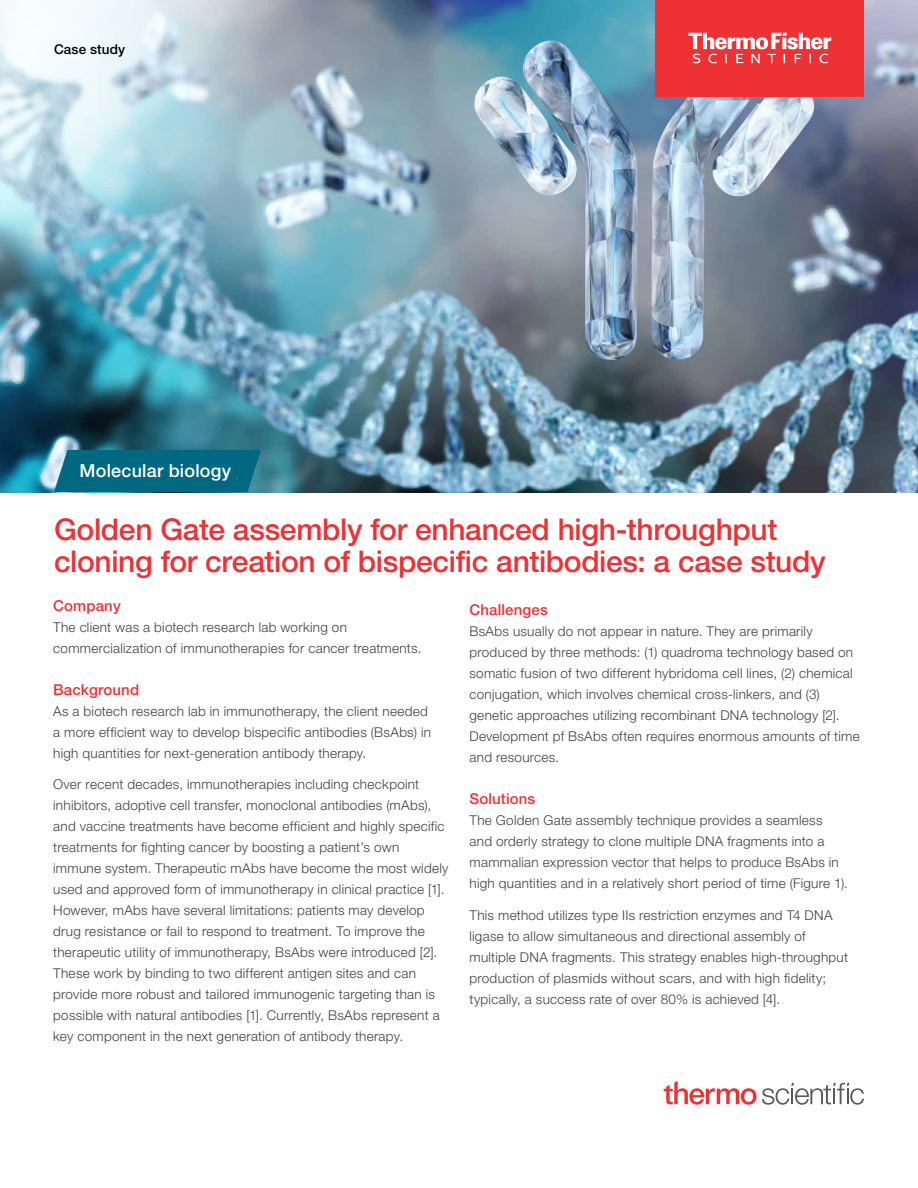
<style>
.page{position:relative;width:918px;height:1188px;background:#fff}
.page>*{position:absolute;margin:0;border:0;box-sizing:border-box;transform-origin:0 0}
.t1{font:500 30px/31.5px "Helvetica Neue LTW1 G";letter-spacing:-.01em;color:#ee3134}
.t2{font:500 18px "Helvetica Neue LTW1 G";letter-spacing:.01em;color:#fff}
.t3{font:500 15px "Helvetica Neue LTW1 G";letter-spacing:.01em;color:#ee3134}
.t4{font:300 13.5px/21px "Helvetica Neue LTW1 G";letter-spacing:.02em;color:#414042}
.t5{font:500 13.5px "Helvetica Neue LTW1 G";letter-spacing:.015em;color:#000}
</style>
<div class="page">
<img style="left:0;top:0;width:918px;height:492px">
<div style="left:54px;top:450px;width:207px;height:42px;background:#006880"></div>
<div style="left:656px;top:0;width:208px;height:96px;background:#ee3134"></div>
<svg style="left:688px;top:33px;width:143px;height:30px"></svg>
<svg style="left:664px;top:1081px;width:200px;height:24px"></svg>
<p class="t5" style="left:54px;top:41px;width:73px">Case study</p>
<h2 class="t2" style="left:80px;top:460px;width:153px">Molecular biology</h2>
<h1 class="t1" style="left:54px;top:514px;width:773px">Golden Gate assembly for enhanced high-throughput cloning for creation of bispecific antibodies: a case study</h1>
<p class="t3" style="left:53px;top:596px;width:69px">Company</p>
<p class="t4" style="left:53px;top:616px;width:370px">The client was a biotech research lab working on commercialization of immunotherapies for cancer treatments.</p>
<p class="t3" style="left:53px;top:680px;width:87px">Background</p>
<p class="t4" style="left:53px;top:700px;width:379px">As a biotech research lab in immunotherapy, the client needed a more efficient way to develop bispecific antibodies (BsAbs) in high quantities for next-generation antibody therapy.</p>
<p class="t4" style="left:53px;top:774px;width:397px">Over recent decades, immunotherapies including checkpoint inhibitors, adoptive cell transfer, monoclonal antibodies (mAbs), and vaccine treatments have become efficient and highly specific treatments for fighting cancer by boosting a patient’s own immune system. Therapeutic mAbs have become the most widely used and approved form of immunotherapy in clinical practice [1].<br>However, mAbs have several limitations: patients may develop drug resistance or fail to respond to treatment. To improve the therapeutic utility of immunotherapy, BsAbs were introduced [2].<br>These work by binding to two different antigen sites and can provide more robust and tailored immunogenic targeting than is possible with natural antibodies [1]. Currently, BsAbs represent a key component in the next generation of antibody therapy.</p>
<p class="t3" style="left:470px;top:601px;width:80px">Challenges</p>
<p class="t4" style="left:470px;top:621px;width:392px">BsAbs usually do not appear in nature. They are primarily produced by three methods: (1) quadroma technology based on somatic fusion of two different hybridoma cell lines, (2) chemical conjugation, which involves chemical cross-linkers, and (3) genetic approaches utilizing recombinant DNA technology [2].<br>Development pf BsAbs often requires enormous amounts of time and resources.</p>
<p class="t3" style="left:470px;top:790px;width:67px">Solutions</p>
<p class="t4" style="left:470px;top:810px;width:380px">The Golden Gate assembly technique provides a seamless and orderly strategy to clone multiple DNA fragments into a mammalian expression vector that helps to produce BsAbs in high quantities and in a relatively short period of time (Figure 1).</p>
<p class="t4" style="left:470px;top:904px;width:380px">This method utilizes type IIs restriction enzymes and T4 DNA ligase to allow simultaneous and directional assembly of multiple DNA fragments. This strategy enables high-throughput production of plasmids without scars, and with high fidelity; typically, a success rate of over 80% is achieved [4].</p>
</div>
